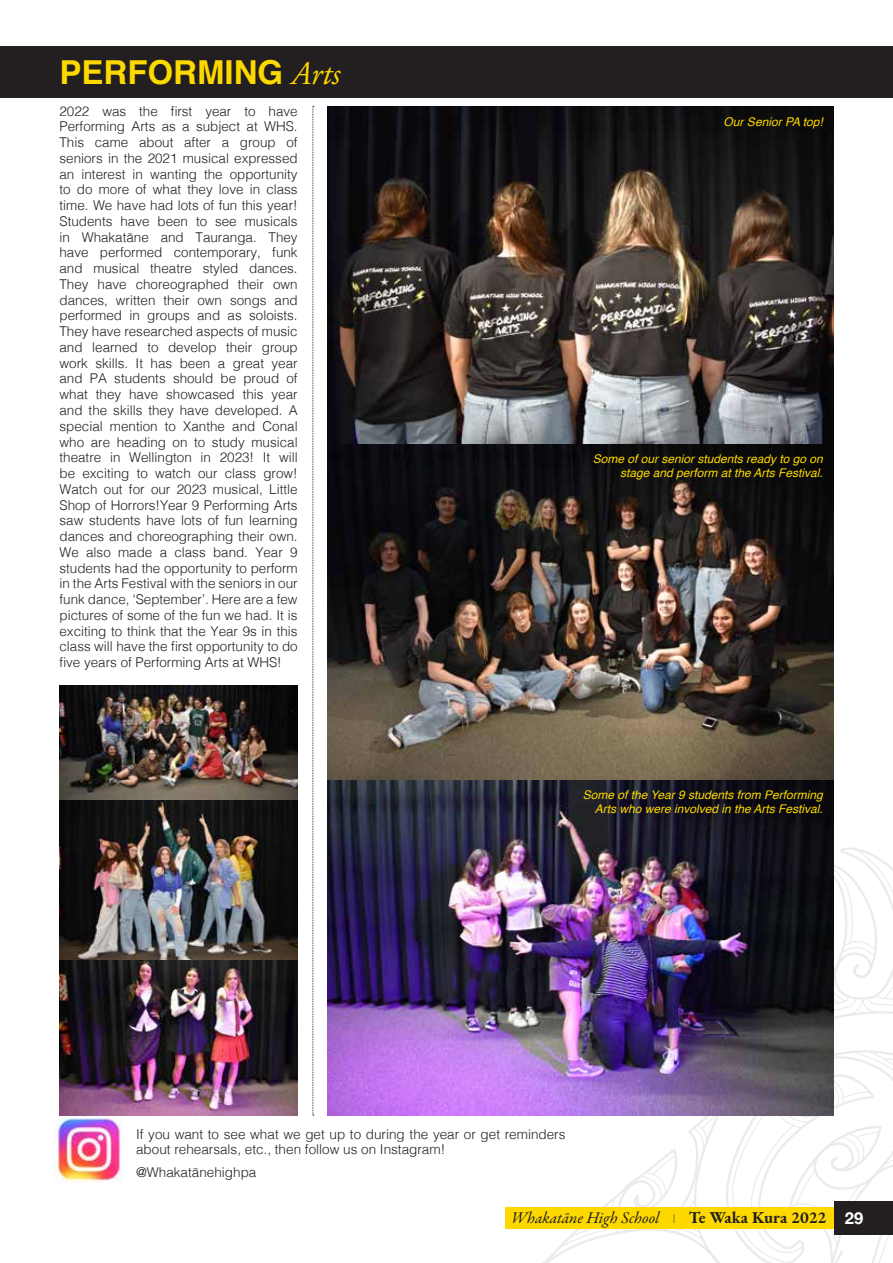
<style>
.page{position:relative;width:893px;height:1263px;background:#fff}
.page>*{position:absolute;margin:0;border:0;box-sizing:border-box;transform-origin:0 0}
.t1{font:700 33px "Helvetica";color:#fdd900}
.t2{font:italic 16.5px "Garamond Premr Pro";letter-spacing:-.005em;color:#231f20}
.t3{font:300 13.5px/15.8px "Helvetica";color:#231f20;text-align:justify}
.t4{font:italic 12px/14.2px "Helvetica";color:#fdd900;text-align:right}
.s1{font-family:"Adobe Garamond Pro";font-weight:400;font-style:italic}
.s2{font-family:"Helvetica Neue";font-weight:300;font-style:normal;font-size:9px}
.s3{font-family:"EB Garamond";font-weight:700;font-style:normal}
.s4{font-family:"Helvetica Neue";font-weight:700;font-style:normal;color:#fff}
</style>
<div class="page">
<svg style="left:313px;top:106px;width:1px;height:1010px"></svg>
<svg style="left:833px;top:848px;width:60px;height:131px"></svg>
<svg style="left:833px;top:979px;width:60px;height:132px"></svg>
<svg style="left:415px;top:1111px;width:478px;height:152px"></svg>
<div style="left:505px;top:1207px;width:388px;height:22px;background:#fdd900"></div>
<div style="left:834px;top:1201px;width:59px;height:33px;background:#231f20"></div>
<div style="left:0;top:46px;width:893px;height:52px;background:#231f20"></div>
<img style="left:54px;top:1115px;width:70px;height:67px">
<img style="left:60px;top:686px;width:238px;height:114px">
<img style="left:327px;top:780px;width:506px;height:335px">
<img style="left:60px;top:959px;width:238px;height:156px">
<img style="left:327px;top:444px;width:506px;height:336px">
<img style="left:327px;top:106px;width:506px;height:338px">
<img style="left:60px;top:800px;width:238px;height:159px">
<h1 class="t1" style="left:60px;top:46px;width:282px">PERFORMING <span class="s1">Arts</span></h1>
<p class="t3" style="left:60px;top:102px;width:240px">2022 was the first year to have Performing Arts as a subject at WHS.<br>This came about after a group of seniors in the 2021 musical expressed an interest in wanting the opportunity to do more of what they love in class time. We have had lots of fun this year!<br>Students have been to see musicals in Whakatāne and Tauranga. They have performed contemporary, funk and musical theatre styled dances.<br>They have choreographed their own dances, written their own songs and performed in groups and as soloists.<br>They have researched aspects of music and learned to develop their group work skills. It has been a great year and PA students should be proud of what they have showcased this year and the skills they have developed. A special mention to Xanthe and Conal who are heading on to study musical theatre in Wellington in 2023! It will be exciting to watch our class grow!<br>Watch out for our 2023 musical, Little Shop of Horrors!Year 9 Performing Arts saw students have lots of fun learning dances and choreographing their own.<br>We also made a class band. Year 9 students had the opportunity to perform in the Arts Festival with the seniors in our funk dance, ‘September’. Here are a few pictures of some of the fun we had. It is exciting to think that the Year 9s in this class will have the first opportunity to do five years of Performing Arts at WHS!</p>
<p class="t4" style="left:724px;top:115px;width:101px">Our Senior PA top!</p>
<p class="t4" style="left:593px;top:452px;width:232px">Some of our senior students ready to go on stage and perform at the Arts Festival.</p>
<p class="t4" style="left:583px;top:788px;width:242px">Some of the Year 9 students from Performing<br>Arts who were involved in the Arts Festival.</p>
<p class="t3" style="left:136px;top:1125px;width:431px">If you want to see what we get up to during the year or get reminders about rehearsals, etc., then follow us on Instagram!</p>
<p class="t3" style="left:136px;top:1163px;width:122px">@Whakatānehighpa</p>
<p class="t2" style="left:512px;top:1207px;width:353px">Whakatāne High School <span class="s2">|</span> <span class="s3">Te Waka Kura 2022</span> <span class="s4">29</span></p>
</div>
